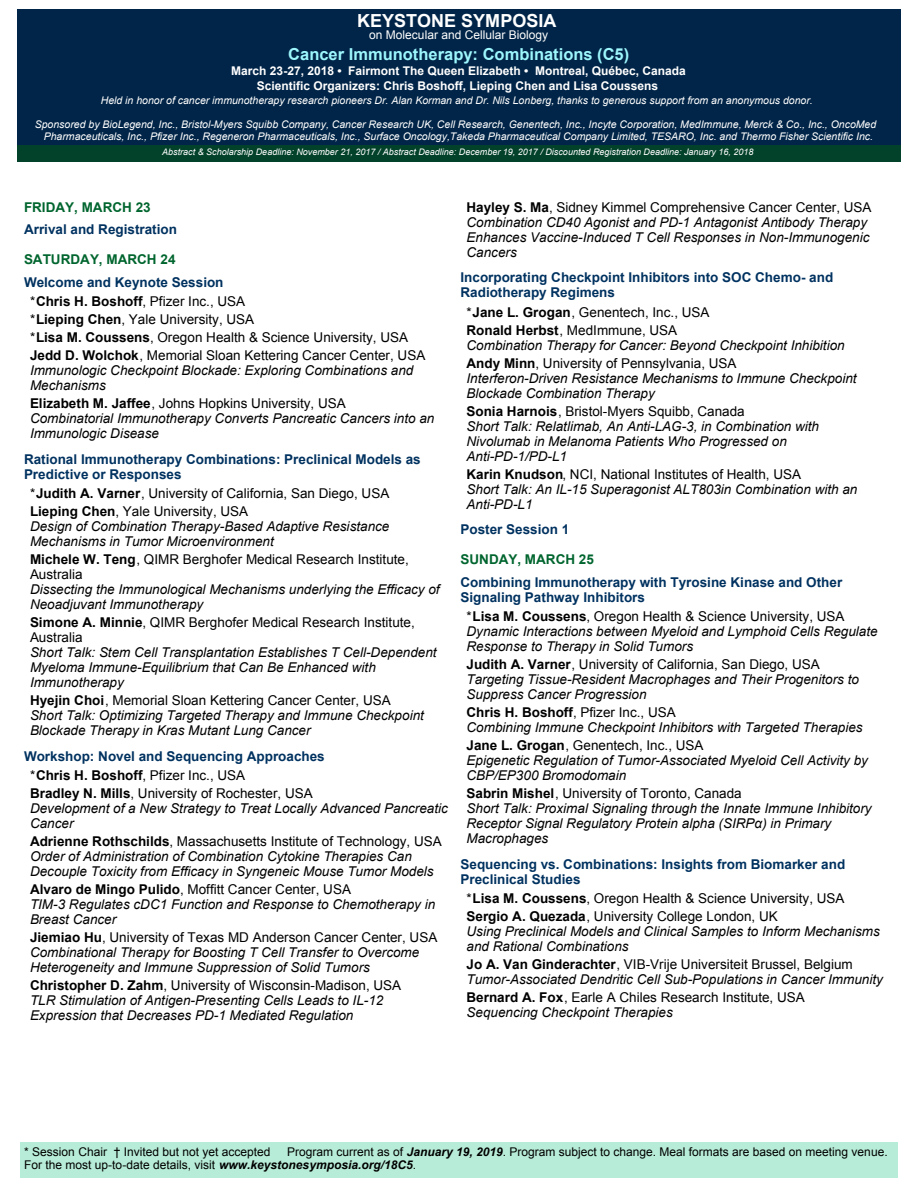
<style>
.page{position:relative;width:918px;height:1188px;background:#fff}
.page>*{position:absolute;margin:0;border:0;box-sizing:border-box;transform-origin:0 0}
.t1{font:700 18px "Arial";color:#fff}
.t2{font:700 16.5px "Arial";color:#9df7fd}
.t3{font:italic 13.5px/15px "Arial";color:#000}
.t4{font:13.5px/18px "Arial";color:#000}
.t5{font:700 13.5px/15px "Arial";color:#003260}
.t6{font:700 13.5px "Arial";color:#00652e}
.t7{font:12px/13.5px "Arial";color:#000}
.t8{font:700 12px/15px "Arial";color:#fff;text-align:center}
.t9{font:12px "Arial";color:#fff}
.t10{font:italic 10.5px/12px "Arial";color:#fff;text-align:center}
.t11{font:italic 9px "Arial";color:#fff}
.s1{font-weight:400;color:#000}
.s2{color:#000}
.s3{font-weight:700}
.s4{font-weight:700;font-style:normal}
.s5{font-style:normal}
.s6{font-style:italic}
.s7{font-weight:700;font-style:italic}
</style>
<div class="page">
<div style="left:20px;top:1142px;width:877px;height:36px;background:#b7ecd8"></div>
<div style="left:17px;top:9px;width:883px;height:137px;background:#012548"></div>
<div style="left:17px;top:146px;width:883px;height:16px;background:#02412a"></div>
<h1 class="t1" style="left:357px;top:14px;width:201px">KEYSTONE SYMPOSIA</h1>
<p class="t9" style="left:369px;top:30px;width:180px">on Molecular and Cellular Biology</p>
<p class="t2" style="left:288px;top:48px;width:343px">Cancer Immunotherapy: Combinations (C5)</p>
<p class="t8" style="left:231px;top:64px;width:456px">March 23-27, 2018 • Fairmont The Queen Elizabeth • Montreal, Québec, Canada<br>Scientific Organizers: Chris Boshoff, Lieping Chen and Lisa Coussens</p>
<p class="t10" style="left:101px;top:95px;width:714px">Held in honor of cancer immunotherapy research pioneers Dr. Alan Korman and Dr. Nils Lonberg, thanks to generous support from an anonymous donor.</p>
<p class="t10" style="left:35px;top:119px;width:843px">Sponsored by BioLegend, Inc., Bristol-Myers Squibb Company, Cancer Research UK, Cell Research, Genentech, Inc., Incyte Corporation, MedImmune, Merck &amp; Co., Inc., OncoMed<br>Pharmaceuticals, Inc., Pfizer Inc., Regeneron Pharmaceuticals, Inc., Surface Oncology,Takeda Pharmaceutical Company Limited, TESARO, Inc. and Thermo Fisher Scientific Inc.</p>
<p class="t11" style="left:162px;top:148px;width:593px">Abstract &amp; Scholarship Deadline: November 21, 2017 / Abstract Deadline: December 19, 2017 / Discounted Registration Deadline: January 16, 2018</p>
<p class="t6" style="left:24px;top:202px;width:128px">FRIDAY, MARCH 23</p>
<p class="t5" style="left:24px;top:223px;width:155px">Arrival and Registration</p>
<p class="t6" style="left:24px;top:254px;width:153px">SATURDAY, MARCH 24</p>
<p class="t5" style="left:30px;top:273px;width:217px;line-height:19.5px;text-indent:-6px">Welcome and Keynote Session <span class="s1">*</span><span class="s2">Chris H. Boshoff</span><span class="s1">, Pfizer Inc., USA</span></p>
<p class="t4" style="left:30px;top:312px;width:397px">*<span class="s3">Lieping Chen</span>, Yale University, USA<br>*<span class="s3">Lisa M. Coussens</span>, Oregon Health &amp; Science University, USA<br><span class="s3">Jedd D. Wolchok</span>, Memorial Sloan Kettering Cancer Center, USA</p>
<p class="t3" style="left:30px;top:364px;width:385px">Immunologic Checkpoint Blockade: Exploring Combinations and<br>Mechanisms</p>
<p class="t3" style="left:30px;top:397px;width:406px"><span class="s4">Elizabeth M. Jaffee</span><span class="s5">, Johns Hopkins University, USA<br></span>Combinatorial Immunotherapy Converts Pancreatic Cancers into an<br>Immunologic Disease</p>
<p class="t5" style="left:24px;top:453px;width:398px">Rational Immunotherapy Combinations: Preclinical Models as<br>Predictive or Responses</p>
<p class="t4" style="left:30px;top:486px;width:361px">*<span class="s3">Judith A. Varner</span>, University of California, San Diego, USA<br><span class="s3">Lieping Chen</span>, Yale University, USA</p>
<p class="t3" style="left:30px;top:520px;width:361px">Design of Combination Therapy-Based Adaptive Resistance<br>Mechanisms in Tumor Microenvironment</p>
<p class="t4" style="left:30px;top:553px;width:380px;line-height:15px"><span class="s3">Michele W. Teng</span>, QIMR Berghofer Medical Research Institute,<br>Australia</p>
<p class="t3" style="left:30px;top:583px;width:411px">Dissecting the Immunological Mechanisms underlying the Efficacy of<br>Neoadjuvant Immunotherapy</p>
<p class="t4" style="left:30px;top:616px;width:386px;line-height:15px"><span class="s3">Simone A. Minnie</span>, QIMR Berghofer Medical Research Institute,<br>Australia</p>
<p class="t3" style="left:30px;top:646px;width:408px">Short Talk: Stem Cell Transplantation Establishes T Cell-Dependent<br>Myeloma Immune-Equilibrium that Can Be Enhanced with<br>Immunotherapy</p>
<p class="t3" style="left:30px;top:694px;width:395px"><span class="s4">Hyejin Choi</span><span class="s5">, Memorial Sloan Kettering Cancer Center, USA<br></span>Short Talk: Optimizing Targeted Therapy and Immune Checkpoint<br>Blockade Therapy in Kras Mutant Lung Cancer</p>
<p class="t5" style="left:30px;top:747px;width:296px;line-height:19.5px;text-indent:-6px">Workshop: Novel and Sequencing Approaches <span class="s1">*</span><span class="s2">Chris H. Boshoff</span><span class="s1">, Pfizer Inc., USA</span></p>
<p class="t3" style="left:30px;top:787px;width:419px"><span class="s4">Bradley N. Mills</span><span class="s5">, University of Rochester, USA<br></span>Development of a New Strategy to Treat Locally Advanced Pancreatic<br>Cancer</p>
<p class="t3" style="left:30px;top:835px;width:413px"><span class="s4">Adrienne Rothschilds</span><span class="s5">, Massachusetts Institute of Technology, USA<br></span>Order of Administration of Combination Cytokine Therapies Can<br>Decouple Toxicity from Efficacy in Syngeneic Mouse Tumor Models</p>
<p class="t3" style="left:30px;top:883px;width:407px"><span class="s4">Alvaro de Mingo Pulido</span><span class="s5">, Moffitt Cancer Center, USA<br></span>TIM-3 Regulates cDC1 Function and Response to Chemotherapy in<br>Breast Cancer</p>
<p class="t3" style="left:30px;top:931px;width:409px"><span class="s4">Jiemiao Hu</span><span class="s5">, University of Texas MD Anderson Cancer Center, USA<br></span>Combinational Therapy for Boosting T Cell Transfer to Overcome<br>Heterogeneity and Immune Suppression of Solid Tumors</p>
<p class="t3" style="left:30px;top:979px;width:373px"><span class="s4">Christopher D. Zahm</span><span class="s5">, University of Wisconsin-Madison, USA<br></span>TLR Stimulation of Antigen-Presenting Cells Leads to IL-12<br>Expression that Decreases PD-1 Mediated Regulation</p>
<p class="t3" style="left:466px;top:200px;width:407px"><span class="s4">Hayley S. Ma</span><span class="s5">, Sidney Kimmel Comprehensive Cancer Center, USA </span>Combination CD40 Agonist and PD-1 Antagonist Antibody Therapy Enhances Vaccine-Induced T Cell Responses in Non-Immunogenic Cancers</p>
<p class="t5" style="left:460px;top:271px;width:374px">Incorporating Checkpoint Inhibitors into SOC Chemo- and<br>Radiotherapy Regimens</p>
<p class="t4" style="left:466px;top:304px;width:245px">*<span class="s3">Jane L. Grogan</span>, Genentech, Inc., USA<br><span class="s3">Ronald Herbst</span>, MedImmune, USA</p>
<p class="t3" style="left:466px;top:337px;width:380px;line-height:18px">Combination Therapy for Cancer: Beyond Checkpoint Inhibition<br><span class="s4">Andy Minn</span><span class="s5">, University of Pennsylvania, USA</span></p>
<p class="t3" style="left:466px;top:371px;width:392px">Interferon-Driven Resistance Mechanisms to Immune Checkpoint<br>Blockade Combination Therapy</p>
<p class="t3" style="left:466px;top:404px;width:354px"><span class="s4">Sonia Harnois</span><span class="s5">, Bristol-Myers Squibb, Canada<br></span>Short Talk: Relatlimab, An Anti-LAG-3, in Combination with Nivolumab in Melanoma Patients Who Progressed on Anti-PD-1/PD-L1</p>
<p class="t3" style="left:466px;top:467px;width:392px"><span class="s4">Karin Knudson</span><span class="s5">, NCI, National Institutes of Health, USA<br></span>Short Talk: An IL-15 Superagonist ALT803in Combination with an<br>Anti-PD-L1</p>
<p class="t5" style="left:460px;top:523px;width:110px">Poster Session 1</p>
<p class="t6" style="left:460px;top:554px;width:135px">SUNDAY, MARCH 25</p>
<p class="t5" style="left:460px;top:576px;width:383px">Combining Immunotherapy with Tyrosine Kinase and Other<br>Signaling Pathway Inhibitors</p>
<p class="t3" style="left:466px;top:610px;width:413px"><span class="s5">*</span><span class="s4">Lisa M. Coussens</span><span class="s5">, Oregon Health &amp; Science University, USA<br></span>Dynamic Interactions between Myeloid and Lymphoid Cells Regulate<br>Response to Therapy in Solid Tumors</p>
<p class="t3" style="left:466px;top:658px;width:394px"><span class="s4">Judith A. Varner</span><span class="s5">, University of California, San Diego, USA<br></span>Targeting Tissue-Resident Macrophages and Their Progenitors to<br>Suppress Cancer Progression</p>
<p class="t3" style="left:466px;top:706px;width:398px"><span class="s4">Chris H. Boshoff</span><span class="s5">, Pfizer Inc., USA<br></span>Combining Immune Checkpoint Inhibitors with Targeted Therapies</p>
<p class="t3" style="left:466px;top:739px;width:403px"><span class="s4">Jane L. Grogan</span><span class="s5">, Genentech, Inc., USA<br></span>Epigenetic Regulation of Tumor-Associated Myeloid Cell Activity by<br>CBP/EP300 Bromodomain</p>
<p class="t3" style="left:466px;top:787px;width:407px"><span class="s4">Sabrin Mishel</span><span class="s5">, University of Toronto, Canada<br></span>Short Talk: Proximal Signaling through the Innate Immune Inhibitory Receptor Signal Regulatory Protein alpha (SIRPα) in Primary Macrophages</p>
<p class="t5" style="left:460px;top:858px;width:386px">Sequencing vs. Combinations: Insights from Biomarker and<br>Preclinical Studies</p>
<p class="t4" style="left:466px;top:891px;width:380px">*<span class="s3">Lisa M. Coussens</span>, Oregon Health &amp; Science University, USA<br><span class="s3">Sergio A. Quezada</span>, University College London, UK</p>
<p class="t3" style="left:466px;top:925px;width:415px">Using Preclinical Models and Clinical Samples to Inform Mechanisms and Rational Combinations</p>
<p class="t3" style="left:466px;top:958px;width:418px"><span class="s4">Jo A. Van Ginderachter</span><span class="s5">, VIB-Vrije Universiteit Brussel, Belgium<br></span>Tumor-Associated Dendritic Cell Sub-Populations in Cancer Immunity</p>
<p class="t4" style="left:466px;top:991px;width:340px;line-height:15px"><span class="s3">Bernard A. Fox</span>, Earle A Chiles Research Institute, USA<br><span class="s6">Sequencing Checkpoint Therapies</span></p>
<p class="t7" style="left:24px;top:1146px;width:248px">* Session Chair † Invited but not yet accepted</p>
<p class="t7" style="left:24px;top:1146px;width:865px;text-indent:263px">Program current as of <span class="s7">January 19, 2019</span>. Program subject to change. Meal formats are based on meeting venue.<br>For the most up-to-date details, visit <span class="s7">www.keystonesymposia.org/18C5</span>.</p>
</div>
